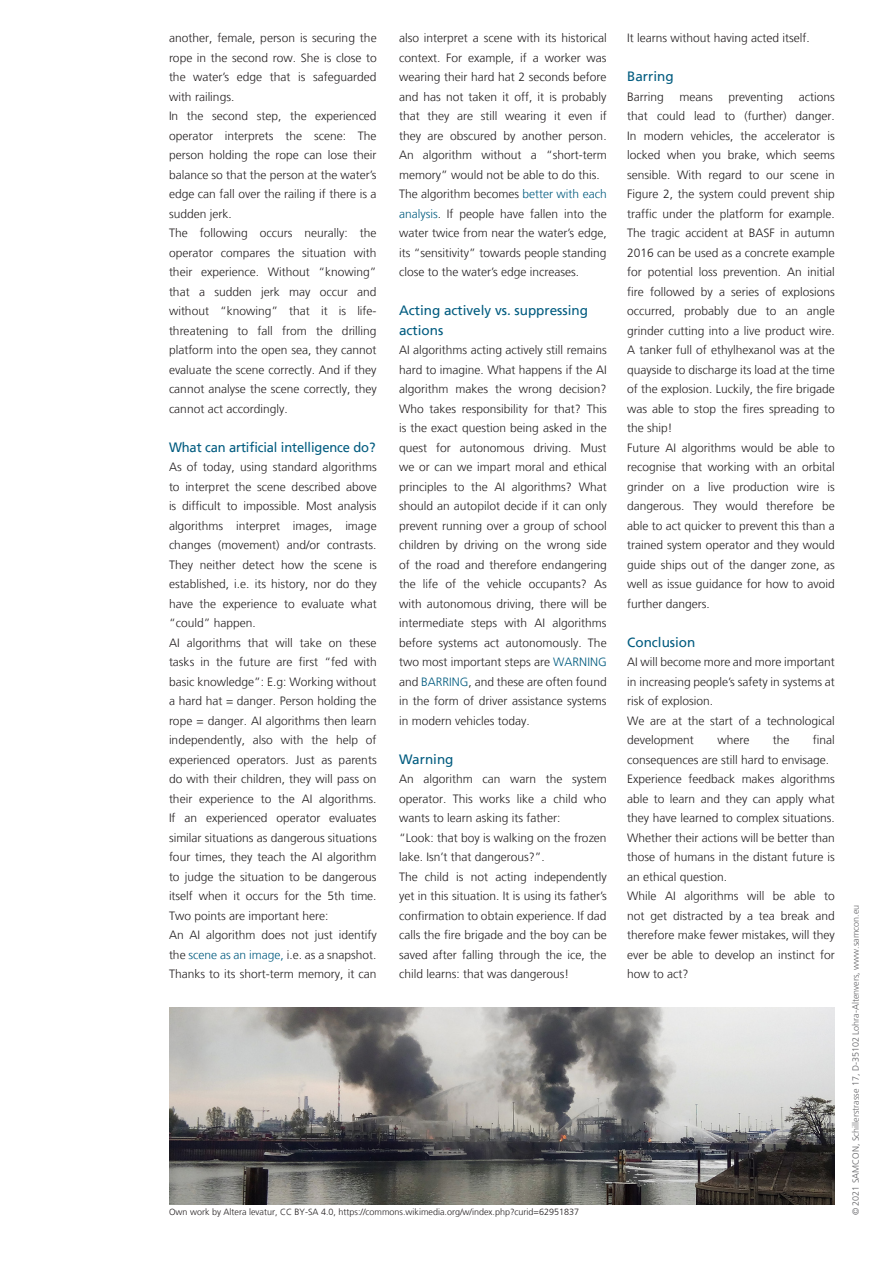
<style>
.page{position:relative;width:893px;height:1263px;background:#fff}
.page>*{position:absolute;margin:0;border:0;box-sizing:border-box;transform-origin:0 0}
.t1{font:13.5px/19.5px "Frutiger LT";color:#005b7f}
.t2{font:13.5px "Frutiger LT";color:#005b7f;scale:.96 1}
.t3{font:300 12px/19.5px "Frutiger LT";color:#231f20;text-align:justify}
.t4{font:300 9px "Frutiger LT";color:#231f20}
.t5{font:300 9px "Frutiger LT";color:#636366}
.s1{color:#005b7f}
</style>
<div class="page">
<img style="left:169px;top:1008px;width:666px;height:197px">
<p class="t3" style="left:169px;top:29px;width:209px">another, female, person is securing the rope in the second row. She is close to the water’s edge that is safeguarded with railings.</p>
<p class="t3" style="left:169px;top:107px;width:209px">In the second step, the experienced operator interprets the scene: The person holding the rope can lose their balance so that the person at the water’s edge can fall over the railing if there is a sudden jerk.</p>
<p class="t3" style="left:169px;top:224px;width:209px">The following occurs neurally: the operator compares the situation with their experience. Without “knowing” that a sudden jerk may occur and without “knowing” that it is life&shy;threatening to fall from the drilling platform into the open sea, they cannot evaluate the scene correctly. And if they cannot analyse the scene correctly, they cannot act accordingly.</p>
<p class="t2" style="left:169px;top:439px;width:217px">What can artificial intelligence do?</p>
<p class="t3" style="left:169px;top:458px;width:209px">As of today, using standard algorithms to interpret the scene described above is difficult to impossible. Most analysis algorithms interpret images, image changes (movement) and/or contrasts.<br>They neither detect how the scene is established, i.e. its history, nor do they have the experience to evaluate what “could” happen.</p>
<p class="t3" style="left:169px;top:633px;width:209px">AI algorithms that will take on these tasks in the future are first “fed with basic knowledge”: E.g: Working without a hard hat = danger. Person holding the rope = danger. AI algorithms then learn independently, also with the help of experienced operators. Just as parents do with their children, they will pass on their experience to the AI algorithms.<br>If an experienced operator evaluates similar situations as dangerous situations four times, they teach the AI algorithm to judge the situation to be dangerous itself when it occurs for the 5th time.<br>Two points are important here:</p>
<p class="t3" style="left:169px;top:926px;width:209px">An AI algorithm does not just identify the <span class="s1">scene as an image,</span> i.e. as a snapshot.<br>Thanks to its short-term memory, it can</p>
<p class="t3" style="left:399px;top:29px;width:209px">also interpret a scene with its historical context. For example, if a worker was wearing their hard hat 2 seconds before and has not taken it off, it is probably that they are still wearing it even if they are obscured by another person.<br>An algorithm without a “short-term memory” would not be able to do this.</p>
<p class="t3" style="left:399px;top:185px;width:209px">The algorithm becomes <span class="s1">better with each analysis</span>. If people have fallen into the water twice from near the water’s edge, its “sensitivity” towards people standing close to the water’s edge increases.</p>
<p class="t1" style="left:399px;top:301px;width:191px">Acting actively vs. suppressing actions</p>
<p class="t3" style="left:399px;top:341px;width:209px">AI algorithms acting actively still remains hard to imagine. What happens if the AI algorithm makes the wrong decision?<br>Who takes responsibility for that? This is the exact question being asked in the quest for autonomous driving. Must we or can we impart moral and ethical principles to the AI algorithms? What should an autopilot decide if it can only prevent running over a group of school children by driving on the wrong side of the road and therefore endangering the life of the vehicle occupants? As with autonomous driving, there will be intermediate steps with AI algorithms before systems act autonomously. The two most important steps are <span class="s1">WARNING </span>and <span class="s1">BARRING</span>, and these are often found in the form of driver assistance systems in modern vehicles today.</p>
<p class="t1" style="left:399px;top:749px;width:56px">Warning</p>
<p class="t3" style="left:399px;top:770px;width:209px">An algorithm can warn the system operator. This works like a child who wants to learn asking its father:</p>
<p class="t3" style="left:399px;top:828px;width:209px">“Look: that boy is walking on the frozen lake. Isn’t that dangerous?”.</p>
<p class="t3" style="left:399px;top:867px;width:209px">The child is not acting independently yet in this situation. It is using its father’s confirmation to obtain experience. If dad calls the fire brigade and the boy can be saved after falling through the ice, the child learns: that was dangerous!</p>
<p class="t4" style="left:169px;top:1206px;width:412px">Own work by Altera levatur, CC BY-SA 4.0, https://commons.wikimedia.org/w/index.php?curid=62951837</p>
<p class="t3" style="left:627px;top:29px;width:184px">It learns without having acted itself.</p>
<p class="t1" style="left:627px;top:67px;width:48px">Barring</p>
<p class="t3" style="left:627px;top:87px;width:38px">Barring</p>
<p class="t3" style="left:679px;top:87px;width:35px">means</p>
<p class="t3" style="left:728px;top:87px;width:56px">preventing</p>
<p class="t3" style="left:627px;top:87px;width:209px;text-indent:172px">actions that could lead to (further) danger.<br>In modern vehicles, the accelerator is locked when you brake, which seems sensible. With regard to our scene in Figure 2, the system could prevent ship traffic under the platform for example.<br>The tragic accident at BASF in autumn 2016 can be used as a concrete example for potential loss prevention. An initial fire followed by a series of explosions occurred, probably due to an angle grinder cutting into a live product wire.<br>A tanker full of ethylhexanol was at the quayside to discharge its load at the time of the explosion. Luckily, the fire brigade was able to stop the fires spreading to the ship!</p>
<p class="t3" style="left:627px;top:438px;width:209px">Future AI algorithms would be able to recognise that working with an orbital grinder on a live production wire is dangerous. They would therefore be able to act quicker to prevent this than a trained system operator and they would guide ships out of the danger zone, as well as issue guidance for how to avoid further dangers.</p>
<p class="t1" style="left:627px;top:632px;width:70px">Conclusion</p>
<p class="t3" style="left:627px;top:653px;width:209px">AI will become more and more important in increasing people’s safety in systems at risk of explosion.</p>
<p class="t3" style="left:627px;top:711px;width:209px">We are at the start of a technological development</p>
<p class="t3" style="left:627px;top:731px;width:209px;text-indent:186px">final consequences are still hard to envisage.</p>
<p class="t3" style="left:627px;top:770px;width:209px">Experience feedback makes algorithms able to learn and they can apply what they have learned to complex situations.<br>Whether their actions will be better than those of humans in the distant future is an ethical question.</p>
<p class="t3" style="left:627px;top:887px;width:209px">While AI algorithms will be able to not get distracted by a tea break and therefore make fewer mistakes, will they ever be able to develop an instinct for how to act?</p>
<p class="t3" style="left:717px;top:731px;width:34px">where</p>
<p class="t3" style="left:773px;top:731px;width:18px">the</p>
<p class="t5" style="left:851px;top:1215px;width:312px;rotate:-90deg">© 2021 SAMCON, Schillerstrasse 17, D-35102 Lohra-Altenvers, www.samcon.eu</p>
</div>
